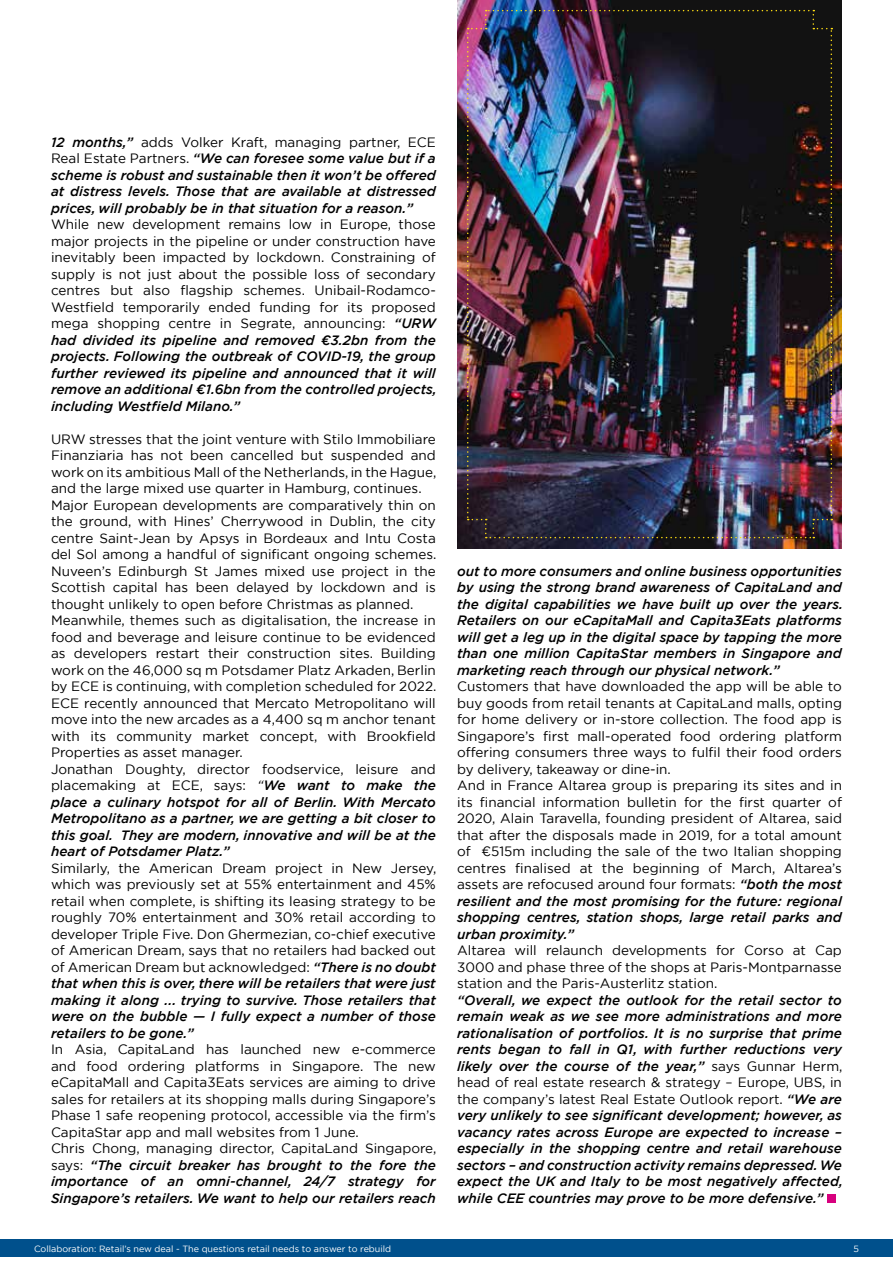
<style>
.page{position:relative;width:893px;height:1263px;background:#fff}
.page>*{position:absolute;margin:0;border:0;box-sizing:border-box;transform-origin:0 0}
.t1{font:13.5px/16.5px "Gotham";color:#000;text-align:justify}
.t2{font:italic 500 13.5px/16.5px "Gotham";color:#000;text-align:justify}
.t3{font:9px "Gotham";color:#fff}
.s1{font-weight:400;font-style:normal}
.s2{font-weight:500;font-style:italic}
.s3{font-style:italic}
</style>
<div class="page">
<div style="left:0;top:1239px;width:893px;height:17px;background:#00508c"></div>
<div style="left:827px;top:1194px;width:9px;height:9px;background:#d7007e"></div>
<img style="left:457px;top:0;width:385px;height:548px">
<img style="left:467px;top:10px;width:365px;height:528px">
<p class="t2" style="left:51px;top:134px;width:386px">12 months,” <span class="s1">adds Volker Kraft, managing partner, ECE Real Estate Partners.</span> “We can foresee some value but if a scheme is robust and sustainable then it won’t be offered at distress levels. Those that are available at distressed prices, will probably be in that situation for a reason.”</p>
<p class="t1" style="left:51px;top:216px;width:387px">While new development remains low in Europe, those major projects in the pipeline or under construction have inevitably been impacted by lockdown. Constraining of supply is not just about the possible loss of secondary centres but also flagship schemes. Unibail-Rodamco-Westfield temporarily ended funding for its proposed mega shopping centre in Segrate, announcing: <span class="s2">“URW had divided its pipeline and removed €3.2bn from the projects. Following the outbreak of COVID-19, the group further reviewed its pipeline and announced that it will remove an additional €1.6bn from the controlled projects, including Westfield Milano.”</span></p>
<p class="t1" style="left:51px;top:430px;width:387px;text-align:left">URW stresses that the joint venture with Stilo Immobiliare Finanziaria has not been cancelled but suspended and work on its ambitious Mall of the Netherlands, in the Hague, and the large mixed use quarter in Hamburg, continues.<br>Major European developments are comparatively thin on the ground, with Hines’ Cherrywood in Dublin, the city centre Saint-Jean by Apsys in Bordeaux and Intu Costa del Sol among a handful of significant ongoing schemes.<br>Nuveen’s Edinburgh St James mixed use project in the Scottish capital has been delayed by lockdown and is thought unlikely to open before Christmas as planned.<br>Meanwhile, themes such as digitalisation, the increase in food and beverage and leisure continue to be evidenced as developers restart their construction sites. Building work on the 46,000 sq m Potsdamer Platz Arkaden, Berlin by ECE is continuing, with completion scheduled for 2022.<br>ECE recently announced that Mercato Metropolitano will move into the new arcades as a 4,400 sq m anchor tenant with its community market concept, with Brookfield Properties as asset manager.<br>Jonathan Doughty, director foodservice, leisure and placemaking at ECE, says: <span class="s3">“</span><span class="s2">We want to make the place a culinary hotspot for all of Berlin. With Mercato Metropolitano as a partner, we are getting a bit closer to this goal. They are modern, innovative and will be at the heart of Potsdamer Platz.”</span></p>
<p class="t1" style="left:51px;top:859px;width:387px">Similarly, the American Dream project in New Jersey, which was previously set at 55% entertainment and 45% retail when complete, is shifting its leasing strategy to be roughly 70% entertainment and 30% retail according to developer Triple Five. Don Ghermezian, co-chief executive of American Dream, says that no retailers had backed out of American Dream but acknowledged: <span class="s2">“There is no doubt that when this is over, there will be retailers that were just making it along ... trying to survive. Those retailers that were on the bubble — I fully expect a number of those retailers to be gone.”</span></p>
<p class="t1" style="left:51px;top:1041px;width:387px;text-align:left">In Asia, CapitaLand has launched new e-commerce and food ordering platforms in Singapore. The new eCapitaMall and Capita3Eats services are aiming to drive sales for retailers at its shopping malls during Singapore’s Phase 1 safe reopening protocol, accessible via the firm’s CapitaStar app and mall websites from 1 June.<br>Chris Chong, managing director, CapitaLand Singapore, says: <span class="s2">“The circuit breaker has brought to the fore the importance of an omni-channel, 24/7 strategy for Singapore’s retailers. We want to help our retailers reach</span></p>
<p class="t2" style="left:457px;top:563px;width:387px">out to more consumers and online business opportunities by using the strong brand awareness of CapitaLand and the digital capabilities we have built up over the years.<br>Retailers on our eCapitaMall and Capita3Eats platforms will get a leg up in the digital space by tapping the more than one million CapitaStar members in Singapore and marketing reach through our physical network.”</p>
<p class="t1" style="left:457px;top:678px;width:386px;text-align:left">Customers that have downloaded the app will be able to buy goods from retail tenants at CapitaLand malls, opting for home delivery or in-store collection. The food app is Singapore’s first mall-operated food ordering platform offering consumers three ways to fulfil their food orders by delivery, takeaway or dine-in.<br>And in France Altarea group is preparing its sites and in its financial information bulletin for the first quarter of 2020, Alain Taravella, founding president of Altarea, said that after the disposals made in 2019, for a total amount of €515m including the sale of the two Italian shopping centres finalised at the beginning of March, Altarea’s assets are refocused around four formats: <span class="s2">“both the most resilient and the most promising for the future: regional shopping centres, station shops, large retail parks and urban proximity.”</span></p>
<p class="t1" style="left:457px;top:942px;width:386px">Altarea will relaunch developments for Corso at Cap 3000 and phase three of the shops at Paris-Montparnasse station and the Paris-Austerlitz station.</p>
<p class="t2" style="left:457px;top:991px;width:387px">“Overall, we expect the outlook for the retail sector to remain weak as we see more administrations and more rationalisation of portfolios. It is no surprise that prime rents began to fall in Q1, with further reductions very likely over the course of the year,” <span class="s1">says Gunnar Herm, head of real estate research &amp; strategy – Europe, UBS, in the company’s latest Real Estate Outlook report.</span> “We are very unlikely to see significant development; however, as vacancy rates across Europe are expected to increase – especially in the shopping centre and retail warehouse sectors – and construction activity remains depressed. We expect the UK and Italy to be most negatively affected, while CEE countries may prove to be more defensive.”</p>
<p class="t3" style="left:34px;top:1243px;width:359px">Collaboration: Retail’s new deal - The questions retail needs to answer to rebuild</p>
<p class="t3" style="left:853px;top:1243px;width:7px">5</p>
</div>
